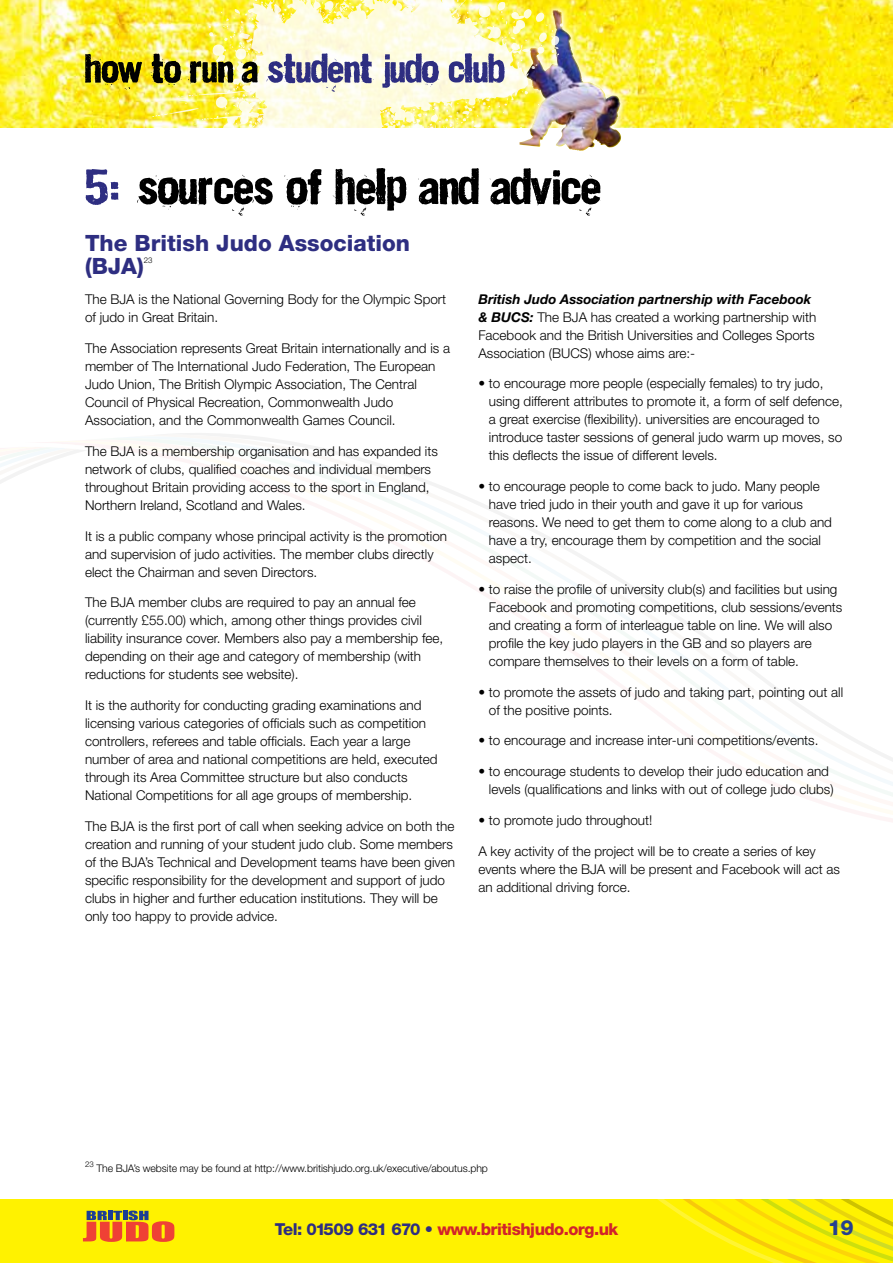
<style>
.page{position:relative;width:893px;height:1263px;background:#fff}
.page>*{position:absolute;margin:0;border:0;box-sizing:border-box;transform-origin:0 0}
.t1{font:75px "Dirt 2 Stickler";color:#000}
.t2{font:60.75px "Dirt 2 Stickler";color:#2e2e81}
.t3{font:800 22.5px/22.5px "Helvetica Neue";color:#2e2e81}
.t4{font:800 21px "Helvetica Neue";color:#25408f}
.t5{font:800 16.5px "Helvetica Neue";letter-spacing:-.03em;color:#d2232a}
.t6{font:300 13.5px/18px "Helvetica Neue";color:#000}
.t7{font:300 10.5px "Helvetica Neue";letter-spacing:-.01em;color:#000}
.t8{font:300 7.8px "Helvetica Neue";color:#000}
.s1{color:#000101}
.s2{color:#2e2e81}
.s3{font-weight:700;font-style:italic}
</style>
<div class="page">
<img style="left:0;top:0;width:893px;height:128px">
<img style="left:519px;top:2px;width:108px;height:149px">
<svg style="left:152px;top:0;width:410px;height:128px;background:#f8f2a8"></svg>
<div style="left:0;top:1199px;width:893px;height:64px;background:#fff200"></div>
<svg style="left:0;top:443px;width:893px;height:379px"></svg>
<svg style="left:657px;top:1199px;width:236px;height:64px"></svg>
<svg style="left:83px;top:1210px;width:91px;height:32px"></svg>
<h2 class="t2" style="left:85px;top:26px;width:421px"><span class="s1">HOW TO RUN A</span> STUDENT JUDO CLUB</h2>
<h1 class="t1" style="left:85px;top:134px;width:518px"><span class="s2">5:</span> SOURCES OF HELP AND ADVICE</h1>
<h3 class="t3" style="left:85px;top:232px;width:327px">The British Judo Association (BJA)</h3>
<p class="t8" style="left:144px;top:256px;width:10px">23</p>
<p class="t6" style="left:85px;top:290px;width:363px">The BJA is the National Governing Body for the Olympic Sport of judo in Great Britain.</p>
<p class="t6" style="left:85px;top:339px;width:367px">The Association represents Great Britain internationally and is a member of The International Judo Federation, The European Judo Union, The British Olympic Association, The Central Council of Physical Recreation, Commonwealth Judo Association, and the Commonwealth Games Council.</p>
<p class="t6" style="left:85px;top:442px;width:354px">The BJA is a membership organisation and has expanded its network of clubs, qualified coaches and individual members throughout Britain providing access to the sport in England, Northern Ireland, Scotland and Wales.</p>
<p class="t6" style="left:85px;top:526px;width:364px">It is a public company whose principal activity is the promotion and supervision of judo activities. The member clubs directly elect the Chairman and seven Directors.</p>
<p class="t6" style="left:85px;top:593px;width:360px">The BJA member clubs are required to pay an annual fee (currently £55. 00) which, among other things provides civil liability insurance cover. Members also pay a membership fee, depending on their age and category of membership (with reductions for students see website).</p>
<p class="t6" style="left:85px;top:696px;width:354px">It is the authority for conducting grading examinations and licensing various categories of officials such as competition controllers, referees and table officials. Each year a large number of area and national competitions are held, executed through its Area Committee structure but also conducts National Competitions for all age groups of membership.</p>
<p class="t6" style="left:85px;top:817px;width:371px">The BJA is the first port of call when seeking advice on both the creation and running of your student judo club. Some members of the BJA’s Technical and Development teams have been given specific responsibility for the development and support of judo clubs in higher and further education institutions. They will be only too happy to provide advice.</p>
<p class="t6" style="left:478px;top:290px;width:339px"><span class="s3">British Judo Association partnership with Facebook &amp; BUCS:</span> The BJA has created a working partnership with Facebook and the British Universities and Colleges Sports Association (BUCS) whose aims are:-</p>
<p class="t6" style="left:489px;top:374px;width:356px;text-indent:-11px">• to encourage more people (especially females) to try judo, using different attributes to promote it, a form of self defence, a great exercise (flexibility). universities are encouraged to introduce taster sessions of general judo warm up moves, so this deflects the issue of different levels.</p>
<p class="t6" style="left:489px;top:477px;width:345px;text-indent:-11px">• to encourage people to come back to judo. Many people have tried judo in their youth and gave it up for various reasons. We need to get them to come along to a club and have a try, encourage them by competition and the social aspect.</p>
<p class="t6" style="left:489px;top:580px;width:355px;text-indent:-11px">• to raise the profile of university club(s) and facilities but using Facebook and promoting competitions, club sessions/events and creating a form of interleague table on line. We will also profile the key judo players in the GB and so players are compare themselves to their levels on a form of table.</p>
<p class="t6" style="left:489px;top:683px;width:356px;text-indent:-11px">• to promote the assets of judo and taking part, pointing out all of the positive points.</p>
<p class="t6" style="left:478px;top:731px;width:342px">• to encourage and increase inter-uni competitions/events.</p>
<p class="t6" style="left:489px;top:762px;width:346px;text-indent:-11px">• to encourage students to develop their judo education and levels (qualifications and links with out of college judo clubs)</p>
<p class="t6" style="left:478px;top:811px;width:176px">• to promote judo throughout!</p>
<p class="t6" style="left:478px;top:842px;width:363px">A key activity of the project will be to create a series of key events where the BJA will be present and Facebook will act as an additional driving force.</p>
<p class="t7" style="left:85px;top:1161px;width:404px"><sup>23</sup> The BJA’s website may be found at http://www. britishjudo. org. uk/executive/aboutus. php</p>
<p class="t5" style="left:275px;top:1220px;width:345px"><span class="s2">Tel: 01509 631 670 •</span> www.britishjudo.org.uk</p>
<h3 class="t4" style="left:828px;top:1215px;width:27px">19</h3>
</div>
